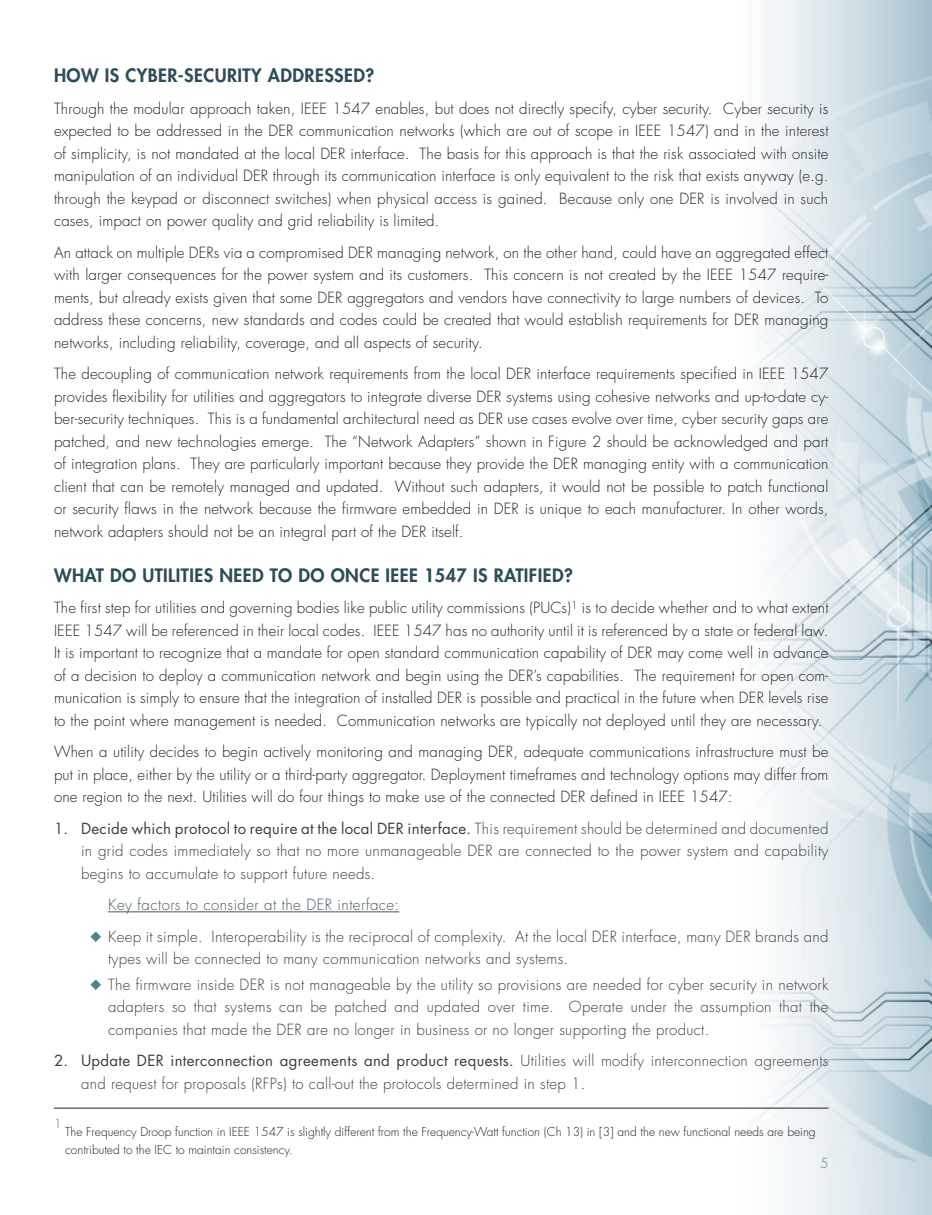
<style>
.page{position:relative;width:932px;height:1215px;background:#fff}
.page>*{position:absolute;margin:0;border:0;box-sizing:border-box;transform-origin:0 0}
.Heading_1{font:800 18px "Futura Std";letter-spacing:.025em;color:#2c4c5a}
.Body_Text{font:300 15px/22.5px "Futura Std";letter-spacing:.01em;color:#231f20;text-align:justify}
._05_body_text{font:300 15px/22.5px "Futura";letter-spacing:.02em;color:#3e3e3f;text-align:justify}
._05_body_text-2{font:300 15px "Futura";letter-spacing:.03em;color:#415865}
.t1{font:300 13.5px "Futura Std";color:#51808e}
._05_body_text-3{font:300 12px/18px "Futura";color:#231f20}
._05_body_text-4{font:300 12px "Futura";color:#516470}
.s1{font-weight:400}
.s2{color:#51808e}
</style>
<div class="page">
<img style="left:738px;top:0;width:194px;height:1215px">
<hr style="left:108px;top:911px;width:291px;height:1px;background:#415865">
<hr style="left:54px;top:1108px;width:774px;height:1px;background:#231f20">
<p class="Heading_1" style="left:54px;top:64px;width:322px">HOW IS CYBER-SECURITY ADDRESSED?</p>
<p class="Body_Text" style="left:54px;top:98px;width:776px">Through the modular approach taken, IEEE 1547 enables, but does not directly specify, cyber security. Cyber security is expected to be addressed in the DER communication networks (which are out of scope in IEEE 1547) and in the interest of simplicity, is not mandated at the local DER interface. The basis for this approach is that the risk associated with onsite manipulation of an individual DER through its communication interface is only equivalent to the risk that exists anyway (e.g. through the keypad or disconnect switches) when physical access is gained. Because only one DER is involved in such cases, impact on power quality and grid reliability is limited.</p>
<p class="Body_Text" style="left:54px;top:242px;width:776px">An attack on multiple DERs via a compromised DER managing network, on the other hand, could have an aggregated effect with larger consequences for the power system and its customers. This concern is not created by the IEEE 1547 require&shy;ments, but already exists given that some DER aggregators and vendors have connectivity to large numbers of devices. To address these concerns, new standards and codes could be created that would establish requirements for DER managing networks, including reliability, coverage, and all aspects of security.</p>
<p class="Body_Text" style="left:54px;top:363px;width:776px">The decoupling of communication network requirements from the local DER interface requirements specified in IEEE 1547 provides flexibility for utilities and aggregators to integrate diverse DER systems using cohesive networks and up-to-date cy&shy;ber-security techniques. This is a fundamental architectural need as DER use cases evolve over time, cyber security gaps are patched, and new technologies emerge. The “Network Adapters” shown in Figure 2 should be acknowledged and part of integration plans. They are particularly important because they provide the DER managing entity with a communication client that can be remotely managed and updated. Without such adapters, it would not be possible to patch functional or security flaws in the network because the firmware embedded in DER is unique to each manufacturer. In other words, network adapters should not be an integral part of the DER itself.</p>
<p class="Heading_1" style="left:54px;top:564px;width:520px">WHAT DO UTILITIES NEED TO DO ONCE IEEE 1547 IS RATIFIED?</p>
<p class="Body_Text" style="left:54px;top:597px;width:776px">The first step for utilities and governing bodies like public utility commissions (PUCs)<sup>1</sup> is to decide whether and to what extent IEEE 1547 will be referenced in their local codes. IEEE 1547 has no authority until it is referenced by a state or federal law.<br>It is important to recognize that a mandate for open standard communication capability of DER may come well in advance of a decision to deploy a communication network and begin using the DER’s capabilities. The requirement for open com&shy;munication is simply to ensure that the integration of installed DER is possible and practical in the future when DER levels rise to the point where management is needed. Communication networks are typically not deployed until they are necessary.</p>
<p class="Body_Text" style="left:54px;top:741px;width:776px">When a utility decides to begin actively monitoring and managing DER, adequate communications infrastructure must be put in place, either by the utility or a third-party aggregator. Deployment timeframes and technology options may differ from one region to the next. Utilities will do four things to make use of the connected DER defined in IEEE 1547:</p>
<p class="_05_body_text" style="left:81px;top:818px;width:748px;text-indent:-27px"><span class="s1">1. Decide which protocol to require at the local DER interface.</span> This requirement should be determined and documented in grid codes immediately so that no more unmanageable DER are connected to the power system and capability begins to accumulate to support future needs.</p>
<p class="_05_body_text-2" style="left:108px;top:896px;width:293px">Key factors to consider at the DER interface:</p>
<p class="_05_body_text" style="left:108px;top:926px;width:722px;text-indent:-18px"><span class="s2">◆</span> Keep it simple. Interoperability is the reciprocal of complexity. At the local DER interface, many DER brands and types will be connected to many communication networks and systems.</p>
<p class="_05_body_text" style="left:108px;top:974px;width:722px;text-indent:-18px"><span class="s2">◆</span> The firmware inside DER is not manageable by the utility so provisions are needed for cyber security in network adapters so that systems can be patched and updated over time. Operate under the assumption that the companies that made the DER are no longer in business or no longer supporting the product.</p>
<p class="_05_body_text" style="left:81px;top:1050px;width:748px;text-indent:-27px"><span class="s1">2. Update DER interconnection agreements and product requests.</span> Utilities will modify interconnection agreements and request for proposals (RFPs) to call-out the protocols determined in step 1.</p>
<p class="_05_body_text-4" style="left:54px;top:1117px;width:9px">1</p>
<p class="_05_body_text-3" style="left:65px;top:1123px;width:752px">The Frequency Droop function in IEEE 1547 is slightly different from the Frequency-Watt function (Ch 13) in [3] and the new functional needs are being contributed to the IEC to maintain consistency.</p>
<p class="t1" style="left:820px;top:1155px;width:10px">5</p>
</div>
